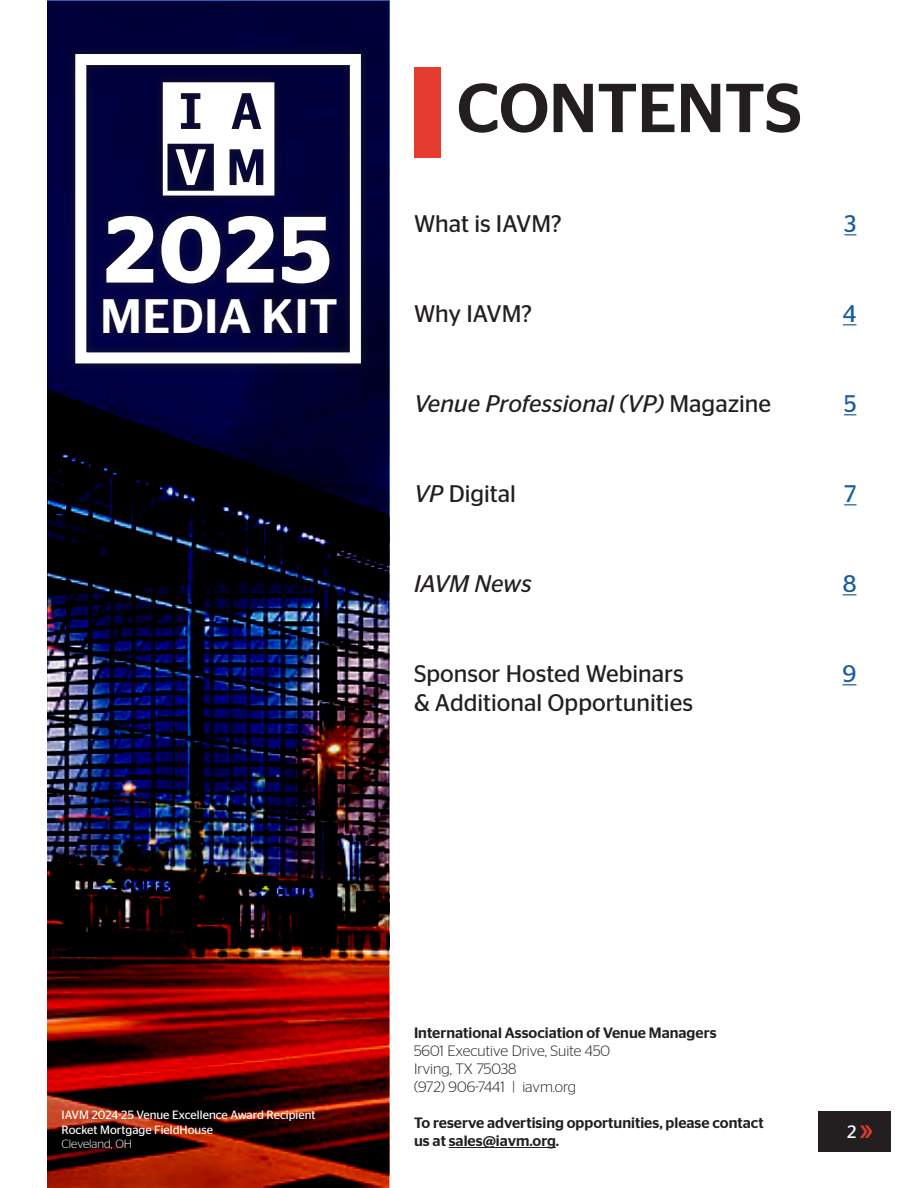
<style>
.page{position:relative;width:918px;height:1188px;background:#fff}
.page>*{position:absolute;margin:0;border:0;box-sizing:border-box;transform-origin:0 0}
.t1{font:600 93.9px "Stag Sans";color:#fff}
.t2{font:500 69px "Stag Sans";color:#231f20}
.t3{font:500 48.3px "Stag Sans";letter-spacing:.02em;color:#fff}
.t4{font:24px "Stag Sans";color:#231f20}
.t5{font:italic 24px "Stag Sans";color:#231f20}
.t6{font:24px "Stag Sans";color:#175d9e}
.t7{font:500 18px "Stag Sans";color:#e43d30}
.t8{font:500 15px/18px "Stag Sans";color:#231f20}
.t9{font:300 15px "Stag Sans";color:#231f20}
.t10{font:12px "Stag Sans";color:#fff}
.t11{font:300 12px "Stag Sans";color:#fff}
.s1{font-style:normal}
.s2{font-style:italic}
.s3{font-weight:400;color:#fff}
</style>
<div class="page">
<img style="left:47px;top:1px;width:342px;height:1187px">
<div style="left:414px;top:67px;width:26px;height:90px;background:#e43d30"></div>
<div style="left:65px;top:43px;width:306px;height:331px;background:#231f20;opacity:.75"></div>
<div style="left:75px;top:54px;width:286px;height:309px;border:11px solid #fff"></div>
<svg style="left:163px;top:82px;width:111px;height:114px"></svg>
<svg style="left:844px;top:234px;width:13px;height:1px"></svg>
<svg style="left:843px;top:324px;width:14px;height:1px"></svg>
<svg style="left:844px;top:414px;width:12px;height:1px"></svg>
<svg style="left:844px;top:504px;width:13px;height:1px"></svg>
<svg style="left:843px;top:594px;width:14px;height:1px"></svg>
<svg style="left:843px;top:684px;width:14px;height:1px"></svg>
<div style="left:818px;top:1111px;width:73px;height:41px;background:#231f20"></div>
<hr style="left:449px;top:1147px;width:107px;height:1px;background:#231f20">
<p class="t2" style="left:457px;top:68px;width:347px">CONTENTS</p>
<p class="t1" style="left:105px;top:196px;width:229px">2025</p>
<p class="t4" style="left:414px;top:211px;width:149px">What is IAVM?</p>
<p class="t6" style="left:844px;top:211px;width:14px">3</p>
<p class="t4" style="left:414px;top:301px;width:120px">Why IAVM?</p>
<p class="t6" style="left:843px;top:301px;width:15px">4</p>
<p class="t3" style="left:101px;top:288px;width:239px">MEDIA KIT</p>
<p class="t5" style="left:414px;top:391px;width:359px">Venue Professional (VP) <span class="s1">Magazine</span></p>
<p class="t6" style="left:844px;top:391px;width:14px">5</p>
<p class="t4" style="left:414px;top:481px;width:104px"><span class="s2">VP</span> Digital</p>
<p class="t6" style="left:844px;top:481px;width:14px">7</p>
<p class="t5" style="left:414px;top:571px;width:119px">IAVM News</p>
<p class="t6" style="left:843px;top:571px;width:15px">8</p>
<p class="t4" style="left:414px;top:661px;width:271px">Sponsor Hosted Webinars</p>
<p class="t6" style="left:843px;top:661px;width:15px">9</p>
<p class="t4" style="left:414px;top:689px;width:281px">&amp; Additional Opportunities</p>
<p class="t10" style="left:62px;top:1108px;width:256px">IAVM 2024-25 Venue Excellence Award Recipient</p>
<p class="t10" style="left:62px;top:1123px;width:153px">Rocket Mortgage FieldHouse</p>
<p class="t11" style="left:62px;top:1137px;width:72px">Cleveland, OH</p>
<p class="t8" style="left:414px;top:1024px;width:304px">International Association of Venue Managers</p>
<p class="t9" style="left:414px;top:1043px;width:198px">5601 Executive Drive, Suite 450</p>
<p class="t9" style="left:414px;top:1061px;width:104px">Irving, TX 75038</p>
<p class="t9" style="left:414px;top:1079px;width:164px">(972) 906-7441 | iavm.org</p>
<p class="t8" style="left:414px;top:1114px;width:351px">To reserve advertising opportunities, please contact us at sales@iavm.org.</p>
<p class="t7" style="left:847px;top:1122px;width:27px"><span class="s3">2</span> &gt;&gt;</p>
</div>
